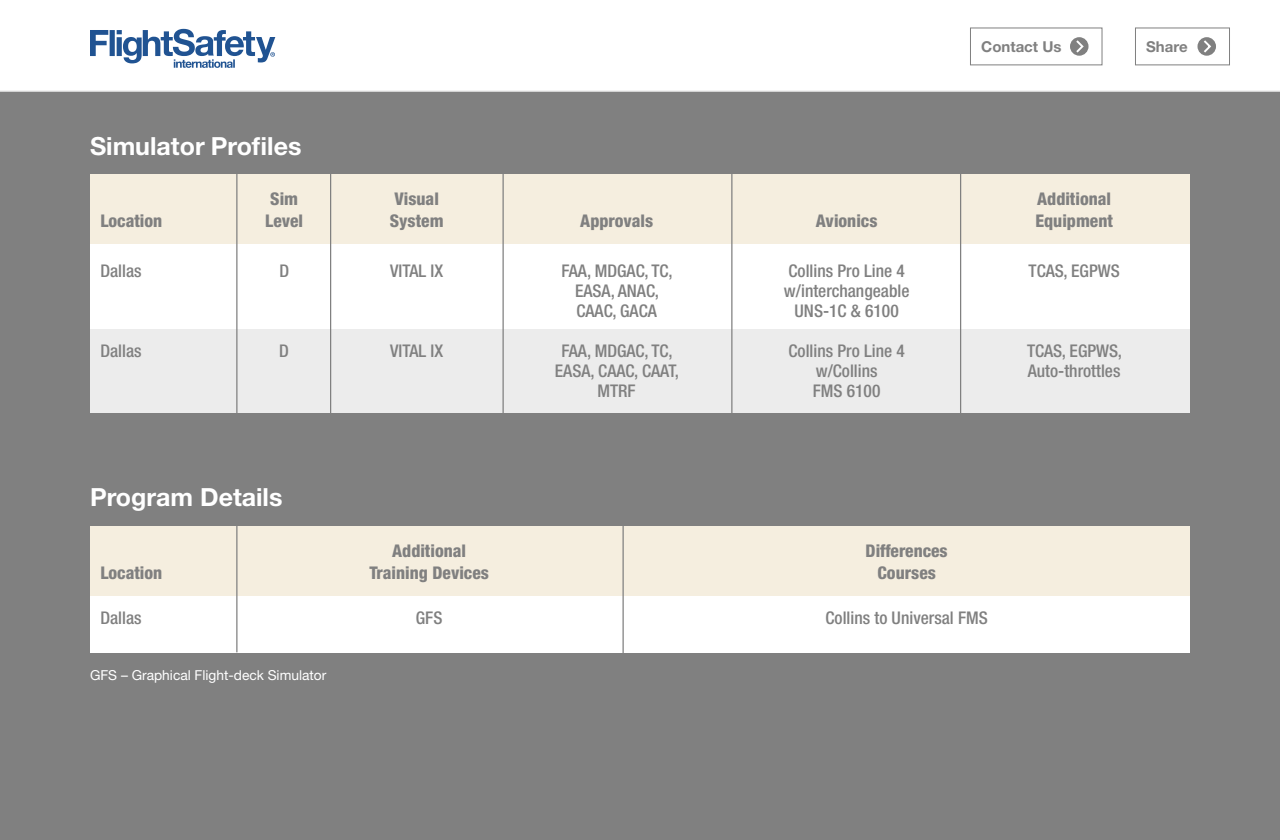
<style>
.page{position:relative;width:1280px;height:840px;background:#fff}
.page>*{position:absolute;margin:0;border:0;box-sizing:border-box;transform-origin:0 0}
.t1{font:700 25px "Helvetica Neue";color:#fff}
.t2{font:500 condensed 17.5px "Helvetica Neue";color:#808080}
.t3{font:800 condensed 17.5px "Helvetica Neue";color:#808080}
.t4{font:700 15px "Helvetica Neue";color:#808080}
.t5{font:13.75px "Helvetica Neue";color:#fff}
</style>
<div class="page">
<div style="left:970px;top:27px;width:133px;height:38px;border:1px solid #808080"></div>
<svg style="left:1070px;top:37px;width:19px;height:19px"></svg>
<svg style="left:1074px;top:38px;width:11px;height:17px"></svg>
<div style="left:1135px;top:27px;width:95px;height:38px;border:1px solid #808080"></div>
<div style="left:1198px;top:37px;width:18px;height:19px;background:#808080;border-radius:50%"></div>
<svg style="left:1202px;top:38px;width:11px;height:17px"></svg>
<svg style="left:90px;top:29px;width:185px;height:39px"></svg>
<div style="left:0;top:91px;width:1280px;height:749px;background:#808080"></div>
<div style="left:90px;top:179px;width:1100px;height:221px;background:#fff"></div>
<div style="left:90px;top:175px;width:1100px;height:69px;background:#f5eedf"></div>
<div style="left:90px;top:330px;width:1100px;height:83px;background:#ececec"></div>
<hr style="left:236px;top:174px;width:2px;height:239px;background:#808080">
<hr style="left:960px;top:174px;width:1px;height:239px;background:#808080">
<hr style="left:330px;top:174px;width:1px;height:239px;background:#808080">
<hr style="left:502px;top:174px;width:2px;height:239px;background:#808080">
<hr style="left:731px;top:174px;width:1px;height:239px;background:#808080">
<div style="left:652px;top:526px;width:538px;height:45px;background:#f5eedf"></div>
<div style="left:90px;top:532px;width:1100px;height:121px;background:#fff"></div>
<div style="left:90px;top:527px;width:1100px;height:69px;background:#f5eedf"></div>
<hr style="left:622px;top:526px;width:2px;height:127px;background:#808080">
<hr style="left:236px;top:525px;width:2px;height:127px;background:#808080">
<hr style="left:0;top:91px;width:1280px;height:1px;background:#dfdfdf">
<p class="t4" style="left:981px;top:37px;width:82px">Contact Us</p>
<p class="t4" style="left:1146px;top:37px;width:43px">Share</p>
<h1 class="t1" style="left:90px;top:130px;width:213px">Simulator Profiles</h1>
<p class="t3" style="left:270px;top:188px;width:29px">Sim</p>
<p class="t3" style="left:394px;top:188px;width:46px">Visual</p>
<p class="t3" style="left:1037px;top:188px;width:75px">Additional</p>
<p class="t3" style="left:100px;top:210px;width:63px">Location</p>
<p class="t3" style="left:265px;top:210px;width:39px">Level</p>
<p class="t3" style="left:390px;top:210px;width:55px">System</p>
<p class="t3" style="left:580px;top:210px;width:74px">Approvals</p>
<p class="t3" style="left:816px;top:210px;width:63px">Avionics</p>
<p class="t3" style="left:1035px;top:210px;width:79px">Equipment</p>
<p class="t2" style="left:100px;top:261px;width:43px">Dallas</p>
<p class="t2" style="left:279px;top:261px;width:11px">D</p>
<p class="t2" style="left:390px;top:261px;width:55px">VITAL IX</p>
<p class="t2" style="left:561px;top:261px;width:113px">FAA, MDGAC, TC,</p>
<p class="t2" style="left:789px;top:261px;width:118px">Collins Pro Line 4</p>
<p class="t2" style="left:1029px;top:261px;width:93px">TCAS, EGPWS</p>
<p class="t2" style="left:575px;top:281px;width:85px">EASA, ANAC,</p>
<p class="t2" style="left:784px;top:281px;width:127px">w/interchangeable</p>
<p class="t2" style="left:576px;top:301px;width:82px">CAAC, GACA</p>
<p class="t2" style="left:795px;top:301px;width:106px">UNS-1C &amp; 6100</p>
<p class="t2" style="left:100px;top:341px;width:43px">Dallas</p>
<p class="t2" style="left:279px;top:341px;width:11px">D</p>
<p class="t2" style="left:390px;top:341px;width:55px">VITAL IX</p>
<p class="t2" style="left:561px;top:341px;width:113px">FAA, MDGAC, TC,</p>
<p class="t2" style="left:789px;top:341px;width:118px">Collins Pro Line 4</p>
<p class="t2" style="left:1027px;top:341px;width:96px">TCAS, EGPWS,</p>
<p class="t2" style="left:555px;top:361px;width:126px">EASA, CAAC, CAAT,</p>
<p class="t2" style="left:816px;top:361px;width:63px">w/Collins</p>
<p class="t2" style="left:1028px;top:361px;width:94px">Auto-throttles</p>
<p class="t2" style="left:598px;top:381px;width:40px">MTRF</p>
<p class="t2" style="left:813px;top:381px;width:69px">FMS 6100</p>
<h1 class="t1" style="left:90px;top:482px;width:194px">Program Details</h1>
<p class="t3" style="left:392px;top:539px;width:75px">Additional</p>
<p class="t3" style="left:866px;top:539px;width:84px">Differences</p>
<p class="t3" style="left:100px;top:562px;width:63px">Location</p>
<p class="t3" style="left:370px;top:562px;width:121px">Training Devices</p>
<p class="t3" style="left:878px;top:562px;width:60px">Courses</p>
<p class="t2" style="left:100px;top:607px;width:43px">Dallas</p>
<p class="t2" style="left:416px;top:607px;width:28px">GFS</p>
<p class="t2" style="left:826px;top:607px;width:164px">Collins to Universal FMS</p>
<p class="t5" style="left:90px;top:667px;width:238px">GFS – Graphical Flight-deck Simulator</p>
</div>
